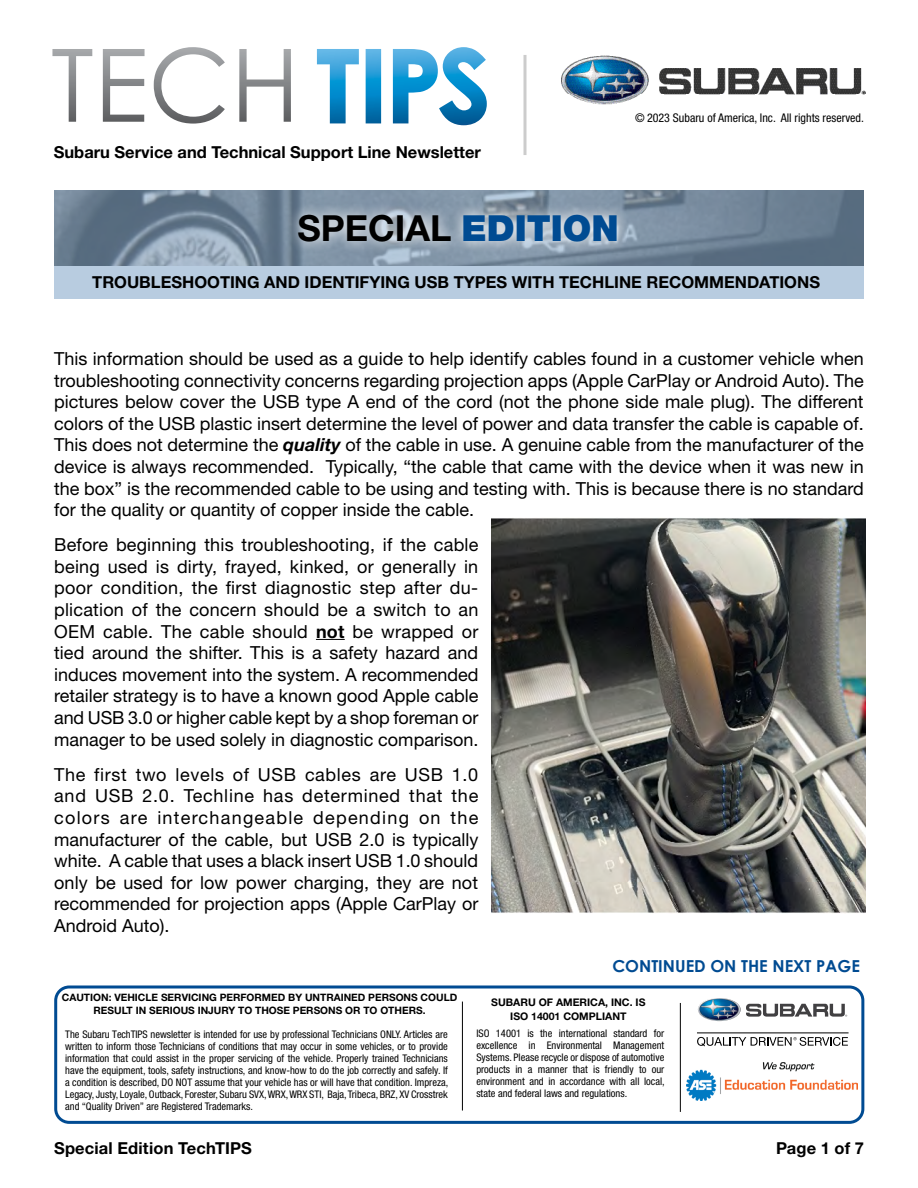
<style>
.page{position:relative;width:918px;height:1188px;background:#fff}
.page>*{position:absolute;margin:0;border:0;box-sizing:border-box;transform-origin:0 0}
.t1{font:700 36px "Helvetica Neue LT Std";color:#000}
.t2{font:18px/21.6px "Helvetica Neue LT Std";color:#000;text-align:justify}
.t3{font:700 16.5px "Helvetica Neue LT Std";color:#000}
.t4{font:700 16.5px "Century Gothic";color:#004b92}
.t5{font:condensed 12px "Helvetica Neue LT Std";color:#000}
.t6{font:condensed 10.5px/12px "Helvetica Neue LT Std";color:#000;text-align:justify}
.t7{font:700 10.5px/13.5px "Helvetica Neue LT Std";color:#000;text-align:center}
.t8{font:700 10.2px/13.5px "Helvetica Neue LT Std";color:#000;text-align:center}
.s1{font-weight:900;color:#004b92}
.s2{font-weight:700;font-style:italic}
.s3{font-weight:700}
</style>
<div class="page">
<div style="left:54px;top:986px;width:810px;height:138px;border:3px solid #004b92;border-radius:14px"></div>
<img style="left:698px;top:998px;width:43px;height:23px">
<svg style="left:746px;top:1004px;width:101px;height:13px"></svg>
<hr style="left:697px;top:1033px;width:152px;height:1px;background:#000">
<svg style="left:697px;top:1037px;width:151px;height:9px"></svg>
<svg style="left:52px;top:47px;width:239px;height:77px"></svg>
<svg style="left:317px;top:47px;width:170px;height:78px"></svg>
<hr style="left:524px;top:55px;width:2px;height:100px;background:#ccc">
<hr style="left:680px;top:1003px;width:1px;height:109px;background:#000">
<hr style="left:462px;top:1002px;width:1px;height:109px;background:#000">
<svg style="left:316px;top:639px;width:29px;height:1px"></svg>
<img style="left:492px;top:518px;width:373px;height:395px">
<img style="left:686px;top:1062px;width:172px;height:38px">
<img style="left:561px;top:55px;width:305px;height:50px">
<svg style="left:54px;top:190px;width:810px;height:109px;background:#8b9fb2"></svg>
<svg style="left:287px;top:202px;width:342px;height:52px;background:#a1afbd"></svg>
<p class="t3" style="left:54px;top:142px;width:429px">Subaru Service and Technical Support Line Newsletter</p>
<p class="t5" style="left:635px;top:111px;width:230px">© 2023 Subaru of America, Inc. All rights reserved.</p>
<h1 class="t1" style="left:297px;top:206px;width:323px">SPECIAL <span class="s1">EDITION</span></h1>
<p class="t3" style="left:92px;top:272px;width:729px">TROUBLESHOOTING AND IDENTIFYING USB TYPES WITH TECHLINE RECOMMENDATIONS</p>
<p class="t2" style="left:54px;top:347px;width:811px">This information should be used as a guide to help identify cables found in a customer vehicle when troubleshooting connectivity concerns regarding projection apps (Apple CarPlay or Android Auto). The pictures below cover the USB type A end of the cord (not the phone side male plug). The different colors of the USB plastic insert determine the level of power and data transfer the cable is capable of.<br>This does not determine the <span class="s2">quality</span> of the cable in use. A genuine cable from the manufacturer of the device is always recommended. Typically, “the cable that came with the device when it was new in the box” is the recommended cable to be using and testing with. This is because there is no standard for the quality or quantity of copper inside the cable.</p>
<p class="t2" style="left:54px;top:534px;width:426px">Before beginning this troubleshooting, if the cable being used is dirty, frayed, kinked, or generally in poor condition, the first diagnostic step after du&shy;plication of the concern should be a switch to an OEM cable. The cable should <span class="s3">not</span> be wrapped or tied around the shifter. This is a safety hazard and induces movement into the system. A recommended retailer strategy is to have a known good Apple cable and USB 3.0 or higher cable kept by a shop foreman or manager to be used solely in diagnostic comparison.</p>
<p class="t2" style="left:54px;top:763px;width:426px">The first two levels of USB cables are USB 1.0 and USB 2.0. Techline has determined that the colors are interchangeable depending on the manufacturer of the cable, but USB 2.0 is typically white. A cable that uses a black insert USB 1.0 should only be used for low power charging, they are not recommended for projection apps (Apple CarPlay or Android Auto).</p>
<p class="t4" style="left:612px;top:953px;width:249px">CONTINUED ON THE NEXT PAGE</p>
<p class="t8" style="left:62px;top:990px;width:397px">CAUTION: VEHICLE SERVICING PERFORMED BY UNTRAINED PERSONS COULD<br>RESULT IN SERIOUS INJURY TO THOSE PERSONS OR TO OTHERS.</p>
<p class="t7" style="left:491px;top:995px;width:156px">SUBARU OF AMERICA, INC. IS<br>ISO 14001 COMPLIANT</p>
<p class="t6" style="left:65px;top:1028px;width:385px">The Subaru TechTIPS newsletter is intended for use by professional Technicians ONLY. Articles are written to inform those Technicians of conditions that may occur in some vehicles, or to provide information that could assist in the proper servicing of the vehicle. Properly trained Technicians have the equipment, tools, safety instructions, and know-how to do the job correctly and safely. If a condition is described, DO NOT assume that your vehicle has or will have that condition. Impreza, Legacy, Justy, Loyale, Outback, Forester, Subaru SVX, WRX, WRX STI, Baja, Tribeca, BRZ, XV Crosstrek and “Quality Driven” are Registered Trademarks.</p>
<p class="t6" style="left:476px;top:1027px;width:190px">ISO 14001 is the international standard for excellence in Environmental Management Systems. Please recycle or dispose of automotive products in a manner that is friendly to our environment and in accordance with all local, state and federal laws and regulations.</p>
<p class="t3" style="left:54px;top:1138px;width:200px">Special Edition TechTIPS</p>
<p class="t3" style="left:776px;top:1138px;width:89px">Page 1 of 7</p>
</div>
